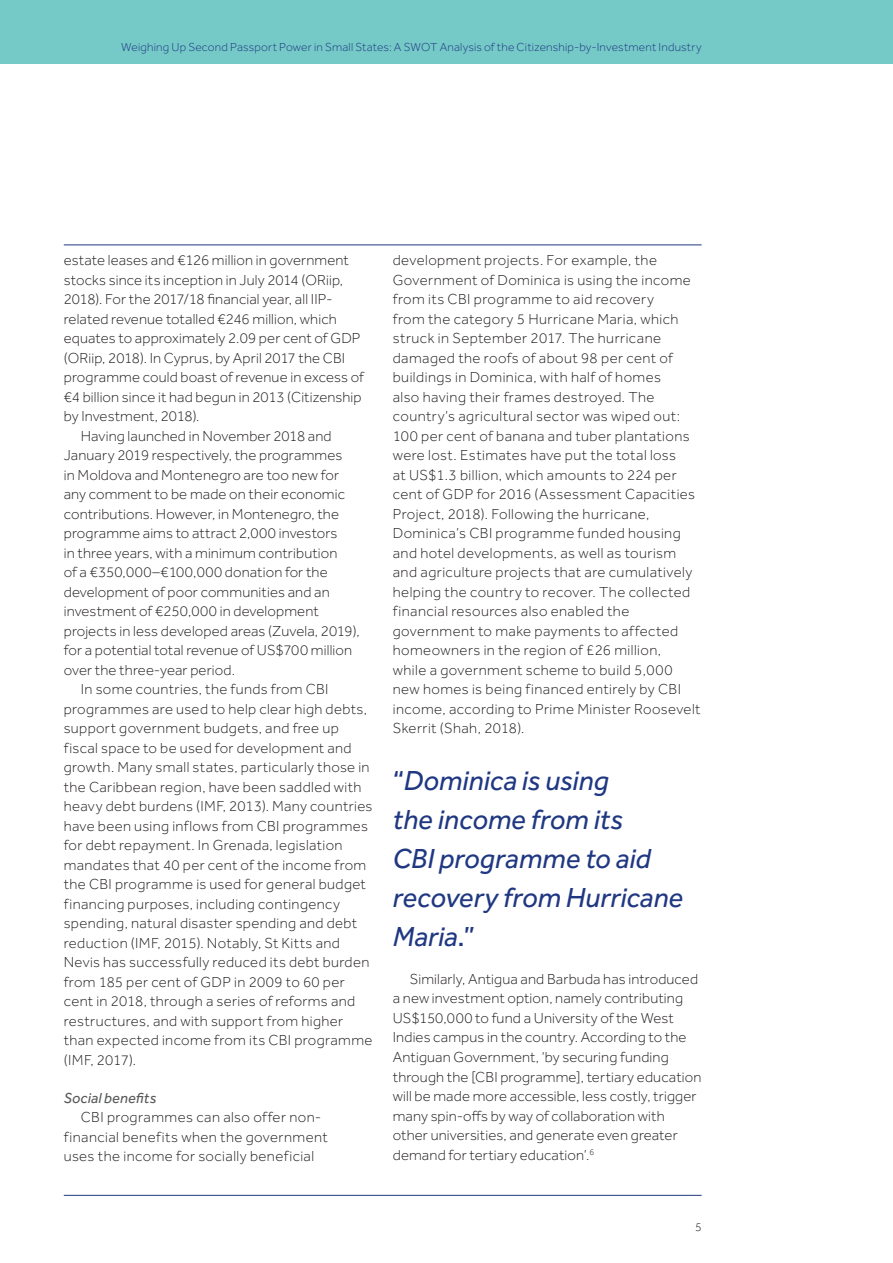
<style>
.page{position:relative;width:893px;height:1263px;background:#fff}
.page>*{position:absolute;margin:0;border:0;box-sizing:border-box;transform-origin:0 0}
.t1{font:italic 28.5px/39px "Effra";color:#203882}
.t2{font:300 15px/19.5px "Effra";letter-spacing:.015em;color:#231f20}
.t3{font:italic 15px "Effra";letter-spacing:.01em;color:#57585a}
.t4{font:300 12px "Effra";letter-spacing:.015em;color:#203882}
.t5{font:300 12px "Effra";color:#231f20}
.s1{font-style:normal}
</style>
<div class="page">
<div style="left:0;top:0;width:893px;height:64px;background:#75c9c7"></div>
<hr style="left:64px;top:1195px;width:638px;height:1px;background:#203882">
<hr style="left:64px;top:244px;width:638px;height:1px;background:#203882">
<p class="t4" style="left:121px;top:40px;width:582px">Weighing Up Second Passport Power in Small States: A SWOT Analysis of the Citizenship-by-Investment Industry</p>
<p class="t2" style="left:64px;top:251px;width:287px">estate leases and €126 million in government</p>
<p class="t2" style="left:64px;top:270px;width:281px">stocks since its inception in July 2014 (ORiip,</p>
<p class="t2" style="left:64px;top:290px;width:270px">2018). For the 2017/18 financial year, all IIP-</p>
<p class="t2" style="left:64px;top:309px;width:274px">related revenue totalled €246 million, which</p>
<p class="t2" style="left:64px;top:329px;width:298px">equates to approximately 2.09 per cent of GDP</p>
<p class="t2" style="left:64px;top:348px;width:283px">(ORiip, 2018). In Cyprus, by April 2017 the CBI</p>
<p class="t2" style="left:64px;top:368px;width:302px">programme could boast of revenue in excess of</p>
<p class="t2" style="left:64px;top:387px;width:299px">€4 billion since it had begun in 2013 (Citizenship</p>
<p class="t2" style="left:64px;top:407px;width:137px">by Investment, 2018).</p>
<p class="t2" style="left:81px;top:426px;width:252px">Having launched in November 2018 and</p>
<p class="t2" style="left:64px;top:446px;width:280px">January 2019 respectively, the programmes</p>
<p class="t2" style="left:64px;top:465px;width:277px">in Moldova and Montenegro are too new for</p>
<p class="t2" style="left:64px;top:485px;width:283px">any comment to be made on their economic</p>
<p class="t2" style="left:64px;top:504px;width:277px">contributions. However, in Montenegro, the</p>
<p class="t2" style="left:64px;top:524px;width:275px">programme aims to attract 2,000 investors</p>
<p class="t2" style="left:64px;top:543px;width:275px">in three years, with a minimum contribution</p>
<p class="t2" style="left:64px;top:563px;width:265px">of a €350,000–€100,000 donation for the</p>
<p class="t2" style="left:64px;top:582px;width:267px">development of poor communities and an</p>
<p class="t2" style="left:64px;top:602px;width:256px">investment of €250,000 in development</p>
<p class="t2" style="left:64px;top:621px;width:297px">projects in less developed areas (Zuvela, 2019),</p>
<p class="t2" style="left:64px;top:641px;width:290px">for a potential total revenue of US$700 million</p>
<p class="t2" style="left:64px;top:660px;width:173px">over the three-year period.</p>
<p class="t2" style="left:81px;top:680px;width:249px">In some countries, the funds from CBI</p>
<p class="t2" style="left:64px;top:699px;width:305px">programmes are used to help clear high debts,</p>
<p class="t2" style="left:64px;top:719px;width:277px">support government budgets, and free up</p>
<p class="t2" style="left:64px;top:738px;width:289px">fiscal space to be used for development and</p>
<p class="t2" style="left:64px;top:758px;width:307px">growth. Many small states, particularly those in</p>
<p class="t2" style="left:64px;top:777px;width:299px">the Caribbean region, have been saddled with</p>
<p class="t2" style="left:64px;top:797px;width:310px">heavy debt burdens (IMF, 2013). Many countries</p>
<p class="t2" style="left:64px;top:816px;width:306px">have been using inflows from CBI programmes</p>
<p class="t2" style="left:64px;top:836px;width:280px">for debt repayment. In Grenada, legislation</p>
<p class="t2" style="left:64px;top:855px;width:304px">mandates that 40 per cent of the income from</p>
<p class="t2" style="left:64px;top:875px;width:304px">the CBI programme is used for general budget</p>
<p class="t2" style="left:64px;top:894px;width:278px">financing purposes, including contingency</p>
<p class="t2" style="left:64px;top:914px;width:295px">spending, natural disaster spending and debt</p>
<p class="t2" style="left:64px;top:933px;width:278px">reduction (IMF, 2015). Notably, St Kitts and</p>
<p class="t2" style="left:64px;top:953px;width:307px">Nevis has successfully reduced its debt burden</p>
<p class="t2" style="left:64px;top:972px;width:282px">from 185 per cent of GDP in 2009 to 60 per</p>
<p class="t2" style="left:64px;top:992px;width:293px">cent in 2018, through a series of reforms and</p>
<p class="t2" style="left:64px;top:1011px;width:281px">restructures, and with support from higher</p>
<p class="t2" style="left:64px;top:1031px;width:310px">than expected income from its CBI programme</p>
<p class="t2" style="left:64px;top:1050px;width:74px">(IMF, 2017).</p>
<p class="t3" style="left:64px;top:1089px;width:94px">Social benefits</p>
<p class="t2" style="left:64px;top:1107px;width:265px;text-indent:17px">CBI programmes can also offer non&shy;financial benefits when the government uses the income for socially beneficial</p>
<p class="t2" style="left:393px;top:251px;width:309px">development projects. For example, the Government of Dominica is using the income from its CBI programme to aid recovery<br>from the category 5 Hurricane Maria, which struck in September 2017. The hurricane damaged the roofs of about 98 per cent of buildings in Dominica, with half of homes<br>also having their frames destroyed. The country’s agricultural sector was wiped out:<br>100 per cent of banana and tuber plantations were lost. Estimates have put the total loss<br>at US$1.3 billion, which amounts to 224 per cent of GDP for 2016 (Assessment Capacities Project, 2018). Following the hurricane, Dominica’s CBI programme funded housing and hotel developments, as well as tourism and agriculture projects that are cumulatively helping the country to recover. The collected financial resources also enabled the government to make payments to affected homeowners in the region of £26 million,<br>while a government scheme to build 5,000 new homes is being financed entirely by CBI income, according to Prime Minister Roosevelt Skerrit (Shah, 2018).</p>
<h1 class="t1" style="left:393px;top:761px;width:292px"><span class="s1">“</span>Dominica is using<br>the income from its<br>CBI programme to aid recovery from Hurricane<br>Maria<span class="s1">.”</span></h1>
<p class="t2" style="left:393px;top:969px;width:310px;text-indent:17px">Similarly, Antigua and Barbuda has introduced a new investment option, namely contributing US$150,000 to fund a University of the West Indies campus in the country. According to the Antiguan Government, ‘by securing funding through the [CBI programme], tertiary education will be made more accessible, less costly, trigger many spin-offs by way of collaboration with other universities, and generate even greater demand for tertiary education’.<sup>6</sup></p>
<p class="t5" style="left:695px;top:1220px;width:8px">5</p>
</div>
